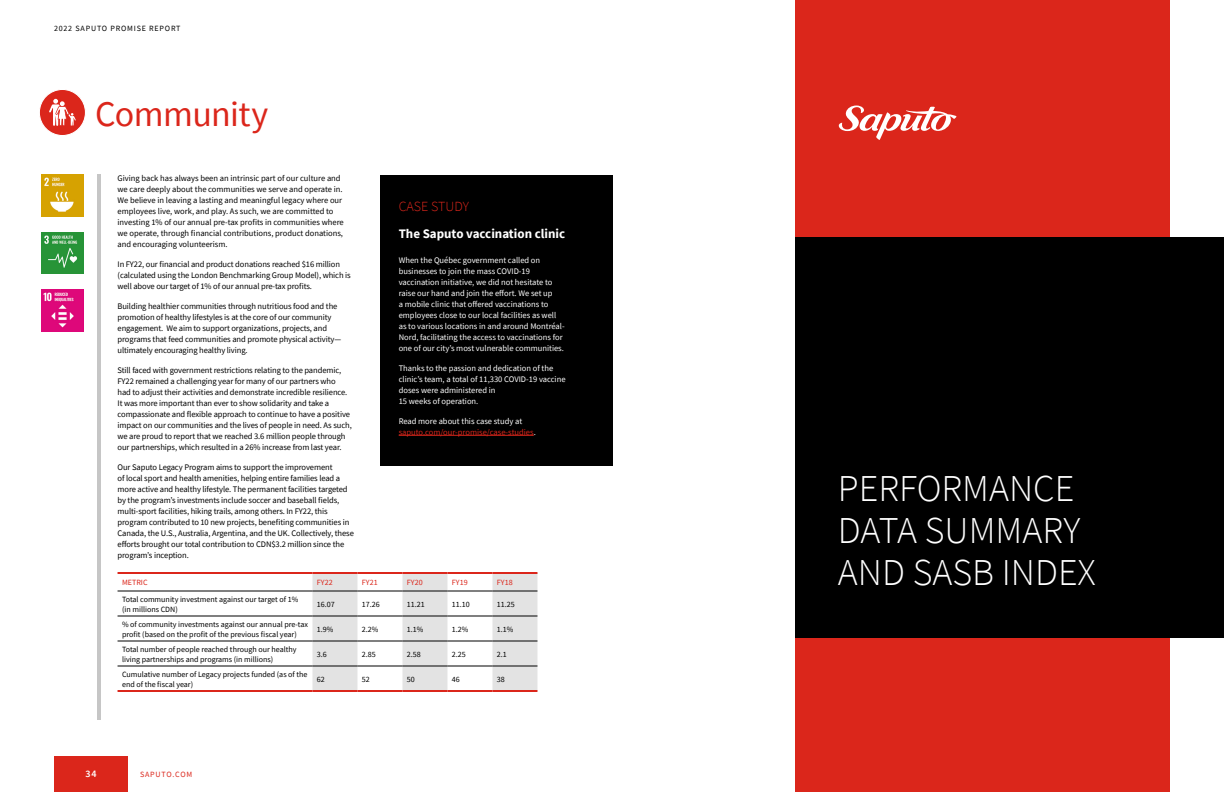
<style>
.page{position:relative;width:1224px;height:792px;background:#fff}
.page>*{position:absolute;margin:0;border:0;box-sizing:border-box;transform-origin:0 0}
.MDA-Titre_Niv01{font:300 38px/42px "Source Sans Pro";color:#fff}
.CONT-Titre_Niv01{font:36px "Source Sans Pro";letter-spacing:-.015em;color:#db261b}
.Heading_3_CASE_STUDY{font:300 14px "Source Sans Pro";color:#db261b}
.Heading_3_WH{font:700 13px "Source Sans Pro";color:#fff}
.t1{font:600 10px "Source Sans Pro";color:#fff}
.Cont__8_5pt_BL{font:8.5px/11px "Source Sans Pro";letter-spacing:-.01em;color:#000}
.Cont__8_5_pt_WH{font:8.5px/11px "Source Sans Pro";color:#fff}
.Cont__8_5_pt_WH-2{font:8.5px/11px "Source Sans Pro";color:#db261b}
.TAB-Digit_Niv01{font:8px/10px "Source Sans Pro";color:#000}
.TAB-AxisX-Titre_Niv0{font:8px "Source Sans Pro";color:#db261b}
.TAB-Digit_Niv01-2{font:8px "Source Sans Pro";letter-spacing:.1em;color:#000}
.TAB-AxisX-Titre_Niv0-2{font:8px "Source Sans Pro";letter-spacing:.1em;color:#db261b}
.s1{color:#fff}
</style>
<div class="page">
<div style="left:795px;top:0;width:375px;height:792px;background:#db261b"></div>
<div style="left:795px;top:237px;width:429px;height:401px;background:#000"></div>
<div style="left:380px;top:175px;width:233px;height:290px;background:#000"></div>
<svg style="left:39px;top:89px;width:47px;height:47px"></svg>
<img style="left:42px;top:290px;width:41px;height:41px">
<img style="left:42px;top:175px;width:41px;height:41px">
<img style="left:42px;top:232px;width:41px;height:42px">
<div style="left:54px;top:756px;width:74px;height:36px;background:#db261b"></div>
<hr style="left:97px;top:175px;width:4px;height:545px;background:#c6c6c6">
<svg style="left:312px;top:574px;width:225px;height:116px"></svg>
<hr style="left:118px;top:572px;width:194px;height:2px;background:#db261b">
<hr style="left:312px;top:572px;width:45px;height:2px;background:#db261b">
<hr style="left:357px;top:572px;width:45px;height:2px;background:#db261b">
<hr style="left:402px;top:572px;width:45px;height:2px;background:#db261b">
<hr style="left:447px;top:572px;width:45px;height:2px;background:#db261b">
<hr style="left:492px;top:572px;width:45px;height:2px;background:#db261b">
<hr style="left:118px;top:690px;width:194px;height:2px;background:#db261b">
<hr style="left:312px;top:690px;width:45px;height:2px;background:#db261b">
<hr style="left:357px;top:690px;width:45px;height:2px;background:#db261b">
<hr style="left:402px;top:690px;width:45px;height:2px;background:#db261b">
<hr style="left:447px;top:690px;width:45px;height:2px;background:#db261b">
<hr style="left:492px;top:690px;width:45px;height:2px;background:#db261b">
<hr style="left:118px;top:591px;width:194px;height:1px;background:#000">
<hr style="left:312px;top:591px;width:45px;height:1px;background:#000">
<hr style="left:357px;top:591px;width:45px;height:1px;background:#000">
<hr style="left:402px;top:591px;width:45px;height:1px;background:#000">
<hr style="left:447px;top:591px;width:45px;height:1px;background:#000">
<hr style="left:492px;top:591px;width:45px;height:1px;background:#000">
<hr style="left:118px;top:616px;width:194px;height:1px;background:#000">
<hr style="left:312px;top:616px;width:45px;height:1px;background:#000">
<hr style="left:357px;top:616px;width:45px;height:1px;background:#000">
<hr style="left:402px;top:616px;width:45px;height:1px;background:#000">
<hr style="left:447px;top:616px;width:45px;height:1px;background:#000">
<hr style="left:492px;top:616px;width:45px;height:1px;background:#000">
<hr style="left:118px;top:641px;width:194px;height:1px;background:#000">
<hr style="left:312px;top:641px;width:45px;height:1px;background:#000">
<hr style="left:357px;top:641px;width:45px;height:1px;background:#000">
<hr style="left:402px;top:641px;width:45px;height:1px;background:#000">
<hr style="left:447px;top:641px;width:45px;height:1px;background:#000">
<hr style="left:492px;top:641px;width:45px;height:1px;background:#000">
<hr style="left:118px;top:666px;width:194px;height:1px;background:#000">
<hr style="left:312px;top:666px;width:45px;height:1px;background:#000">
<hr style="left:357px;top:666px;width:45px;height:1px;background:#000">
<hr style="left:402px;top:666px;width:45px;height:1px;background:#000">
<hr style="left:447px;top:666px;width:45px;height:1px;background:#000">
<hr style="left:492px;top:666px;width:45px;height:1px;background:#000">
<hr style="left:399px;top:435px;width:135px;height:1px;background:#db261b">
<svg style="left:838px;top:106px;width:119px;height:34px"></svg>
<p class="TAB-Digit_Niv01-2" style="left:54px;top:24px;width:128px">2022 SAPUTO PROMISE REPORT</p>
<p class="CONT-Titre_Niv01" style="left:95px;top:92px;width:175px">Community</p>
<p class="Cont__8_5pt_BL" style="left:118px;top:173px;width:228px">Giving back has always been an intrinsic part of our culture and we care deeply about the communities we serve and operate in.<br>We believe in leaving a lasting and meaningful legacy where our employees live, work, and play. As such, we are committed to investing 1% of our annual pre-tax profits in communities where we operate, through financial contributions, product donations, and encouraging volunteerism.</p>
<p class="Cont__8_5pt_BL" style="left:118px;top:259px;width:235px">In FY22, our financial and product donations reached $16 million (calculated using the London Benchmarking Group Model), which is well above our target of 1% of our annual pre-tax profits.</p>
<p class="Cont__8_5pt_BL" style="left:118px;top:301px;width:225px">Building healthier communities through nutritious food and the promotion of healthy lifestyles is at the core of our community engagement. We aim to support organizations, projects, and programs that feed communities and promote physical activity— ultimately encouraging healthy living.</p>
<p class="Cont__8_5pt_BL" style="left:118px;top:365px;width:236px">Still faced with government restrictions relating to the pandemic, FY22 remained a challenging year for many of our partners who<br>had to adjust their activities and demonstrate incredible resilience.<br>It was more important than ever to show solidarity and take a compassionate and flexible approach to continue to have a positive impact on our communities and the lives of people in need. As such, we are proud to report that we reached 3.6 million people through our partnerships, which resulted in a 26% increase from last year.</p>
<p class="Cont__8_5pt_BL" style="left:118px;top:462px;width:238px">Our Saputo Legacy Program aims to support the improvement<br>of local sport and health amenities, helping entire families lead a more active and healthy lifestyle. The permanent facilities targeted by the program’s investments include soccer and baseball fields, multi-sport facilities, hiking trails, among others. In FY22, this program contributed to 10 new projects, benefiting communities in Canada, the U.S., Australia, Argentina, and the UK. Collectively, these efforts brought our total contribution to CDN$3.2 million since the program’s inception.</p>
<p class="TAB-AxisX-Titre_Niv0" style="left:122px;top:577px;width:27px">METRIC</p>
<p class="TAB-AxisX-Titre_Niv0" style="left:317px;top:577px;width:17px">FY22</p>
<p class="TAB-AxisX-Titre_Niv0" style="left:362px;top:577px;width:17px">FY21</p>
<p class="TAB-AxisX-Titre_Niv0" style="left:407px;top:577px;width:17px">FY20</p>
<p class="TAB-AxisX-Titre_Niv0" style="left:452px;top:577px;width:17px">FY19</p>
<p class="TAB-AxisX-Titre_Niv0" style="left:497px;top:577px;width:17px">FY18</p>
<p class="TAB-Digit_Niv01" style="left:122px;top:594px;width:178px">Total community investment against our target of 1% (in millions CDN)</p>
<p class="TAB-Digit_Niv01" style="left:317px;top:599px;width:19px">16.07</p>
<p class="TAB-Digit_Niv01" style="left:362px;top:599px;width:19px">17.26</p>
<p class="TAB-Digit_Niv01" style="left:407px;top:599px;width:19px">11.21</p>
<p class="TAB-Digit_Niv01" style="left:452px;top:599px;width:19px">11.10</p>
<p class="TAB-Digit_Niv01" style="left:497px;top:599px;width:19px">11.25</p>
<p class="TAB-Digit_Niv01" style="left:122px;top:619px;width:187px">% of community investments against our annual pre-tax</p>
<p class="TAB-Digit_Niv01" style="left:122px;top:629px;width:176px">profit (based on the profit of the previous fiscal year)</p>
<p class="Heading_3_CASE_STUDY" style="left:399px;top:197px;width:72px">CASE STUDY</p>
<p class="Heading_3_WH" style="left:399px;top:225px;width:168px">The Saputo vaccination clinic</p>
<p class="Cont__8_5_pt_WH" style="left:399px;top:254px;width:168px">When the Québec government called on businesses to join the mass COVID-19 vaccination initiative, we did not hesitate to raise our hand and join the effort. We set up<br>a mobile clinic that offered vaccinations to employees close to our local facilities as well as to various locations in and around Montréal-Nord, facilitating the access to vaccinations for one of our city’s most vulnerable communities.</p>
<p class="Cont__8_5_pt_WH" style="left:399px;top:362px;width:168px">Thanks to the passion and dedication of the clinic’s team, a total of 11,330 COVID-19 vaccine doses were administered in<br>15 weeks of operation.</p>
<p class="Cont__8_5_pt_WH-2" style="left:399px;top:415px;width:139px"><span class="s1">Read more about this case study at </span>saputo.com/our-promise/case-studies<span class="s1">.</span></p>
<p class="TAB-Digit_Niv01" style="left:317px;top:624px;width:18px">1.9%</p>
<p class="TAB-Digit_Niv01" style="left:362px;top:624px;width:18px">2.2%</p>
<p class="TAB-Digit_Niv01" style="left:407px;top:624px;width:18px">1.1%</p>
<p class="TAB-Digit_Niv01" style="left:452px;top:624px;width:18px">1.2%</p>
<p class="TAB-Digit_Niv01" style="left:497px;top:624px;width:18px">1.1%</p>
<p class="TAB-Digit_Niv01" style="left:122px;top:644px;width:176px">Total number of people reached through our healthy living partnerships and programs (in millions)</p>
<p class="TAB-Digit_Niv01" style="left:317px;top:649px;width:11px">3.6</p>
<p class="TAB-Digit_Niv01" style="left:362px;top:649px;width:15px">2.85</p>
<p class="TAB-Digit_Niv01" style="left:407px;top:649px;width:15px">2.58</p>
<p class="TAB-Digit_Niv01" style="left:452px;top:649px;width:15px">2.25</p>
<p class="TAB-Digit_Niv01" style="left:497px;top:649px;width:11px">2.1</p>
<p class="TAB-Digit_Niv01" style="left:122px;top:669px;width:187px">Cumulative number of Legacy projects funded (as of the end of the fiscal year)</p>
<p class="TAB-Digit_Niv01" style="left:317px;top:674px;width:9px">62</p>
<p class="TAB-Digit_Niv01" style="left:362px;top:674px;width:9px">52</p>
<p class="TAB-Digit_Niv01" style="left:407px;top:674px;width:9px">50</p>
<p class="TAB-Digit_Niv01" style="left:452px;top:674px;width:9px">46</p>
<p class="TAB-Digit_Niv01" style="left:497px;top:674px;width:9px">38</p>
<p class="t1" style="left:85px;top:767px;width:13px">34</p>
<p class="TAB-AxisX-Titre_Niv0-2" style="left:140px;top:769px;width:54px">SAPUTO.COM</p>
<p class="MDA-Titre_Niv01" style="left:838px;top:467px;width:259px">PERFORMANCE<br>DATA SUMMARY<br>AND SASB INDEX</p>
</div>
